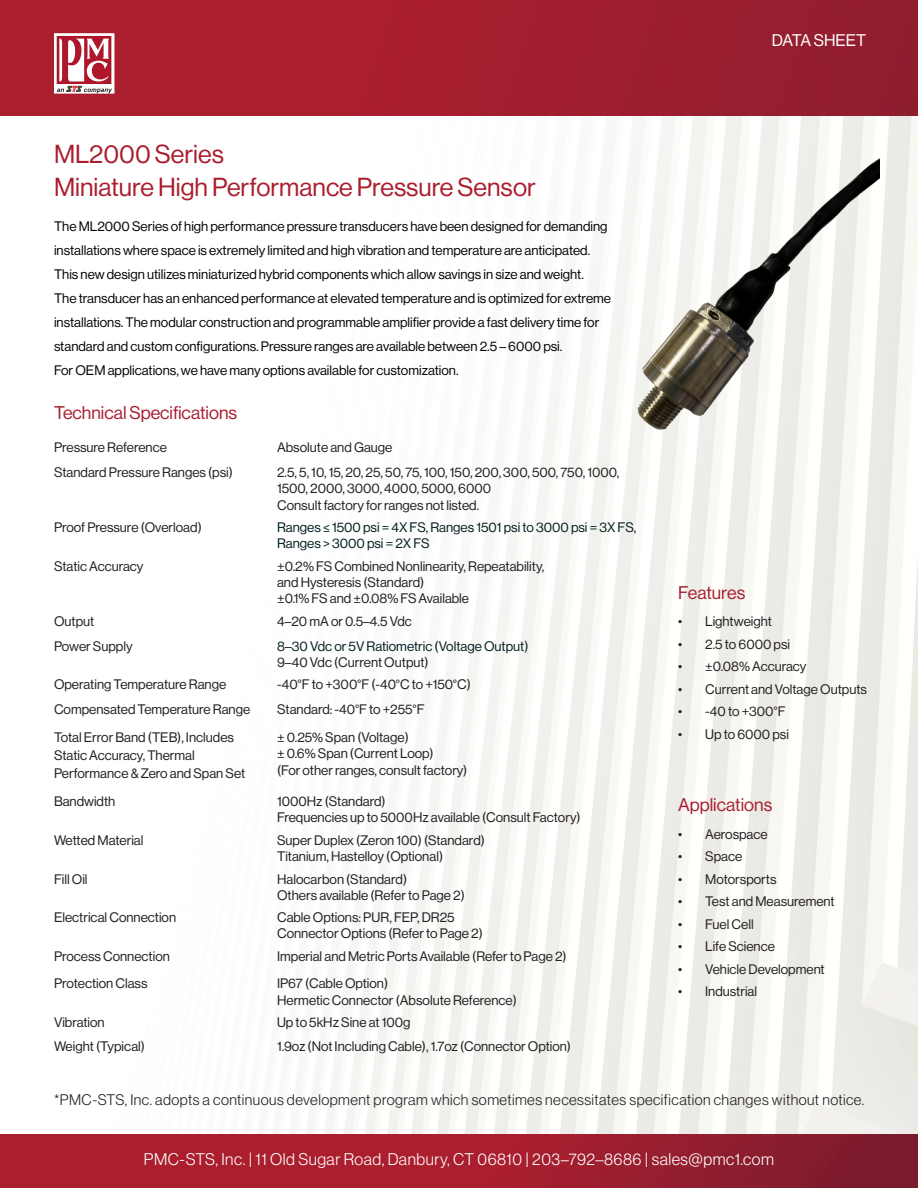
<style>
.page{position:relative;width:918px;height:1188px;background:#fff}
.page>*{position:absolute;margin:0;border:0;box-sizing:border-box;transform-origin:0 0}
.t1{font:25.5px "N Haas Grotesk DS Pro 55 Rg";color:#aa1d2e}
.t2{font:18px "N Haas Grotesk DS Pro 55 Rg";color:#a81d2e}
.t3{font:16.5px "N Haas Grotesk DS Pro 45 Lt";letter-spacing:.03em;color:#fff}
.t4{font:16.5px "N Haas Grotesk DS Pro 55 Rg";color:#fff}
.t5{font:15px "N Haas Grotesk DS Pro 45 Lt";letter-spacing:.03em;color:#231f20}
.t6{font:13.5px/16.2px "N Haas Grotesk DS Pro 55 Rg";color:#231f20}
.t7{font:13.5px/24px "N Haas Grotesk DS Pro 55 Rg";color:#040503}
.t8{font:13.5px/16.2px "N Haas Grotesk DS Pro 55 Rg";color:#041f22}
.s1{color:#231f20}
</style>
<div class="page">
<img style="left:0;top:115px;width:918px;height:1019px">
<div style="left:0;top:0;width:918px;height:115px;background:linear-gradient(to right,#b11e2e,#931e2e)"></div>
<svg style="left:54px;top:33px;width:60px;height:61px"></svg>
<img style="left:555px;top:125px;width:324px;height:432px">
<div style="left:0;top:1134px;width:918px;height:54px;background:linear-gradient(to right,#b71f2e,#861c2e)"></div>
<p class="t1" style="left:54px;top:140px;width:171px">ML2000 Series</p>
<p class="t1" style="left:54px;top:173px;width:483px">Miniature High Performance Pressure Sensor</p>
<p class="t7" style="left:54px;top:214px;width:559px">The ML2000 Series of high performance pressure transducers have been designed for demanding installations where space is extremely limited and high vibration and temperature are anticipated.<br>This new design utilizes miniaturized hybrid components which allow savings in size and weight.<br>The transducer has an enhanced performance at elevated temperature and is optimized for extreme installations. The modular construction and programmable amplifier provide a fast delivery time for standard and custom configurations. Pressure ranges are available between 2.5 – 6000 psi.<br>For OEM applications, we have many options available for customization.</p>
<p class="t2" style="left:54px;top:402px;width:185px">Technical Specifications</p>
<p class="t6" style="left:54px;top:439px;width:114px">Pressure Reference</p>
<p class="t6" style="left:277px;top:439px;width:117px">Absolute and Gauge</p>
<p class="t6" style="left:54px;top:464px;width:180px">Standard Pressure Ranges (psi)</p>
<p class="t6" style="left:277px;top:464px;width:344px">2.5, 5, 10, 15, 20, 25, 50, 75, 100, 150, 200, 300, 500, 750, 1000,<br>1500, 2000, 3000, 4000, 5000, 6000<br>Consult factory for ranges not listed.</p>
<p class="t6" style="left:54px;top:519px;width:149px">Proof Pressure (Overload)</p>
<p class="t8" style="left:277px;top:519px;width:361px">Ranges ≤ 1500 psi = 4X FS, Ranges 1501 psi to 3000 psi = 3X FS,<br>Ranges &gt; 3000 psi = 2X FS</p>
<p class="t6" style="left:54px;top:558px;width:91px">Static Accuracy</p>
<p class="t6" style="left:277px;top:558px;width:269px">±0.2% FS Combined Nonlinearity, Repeatability, and Hysteresis (Standard)<br>±0.1% FS and ±0.08% FS Available</p>
<p class="t6" style="left:54px;top:613px;width:42px">Output</p>
<p class="t6" style="left:277px;top:613px;width:136px">4–20 mA or 0.5–4.5 Vdc</p>
<p class="t6" style="left:54px;top:638px;width:80px">Power Supply</p>
<p class="t8" style="left:277px;top:638px;width:253px">8–30 Vdc or 5V Ratiometric (Voltage Output)<br><span class="s1">9–40 Vdc (Current Output)</span></p>
<p class="t6" style="left:54px;top:677px;width:174px">Operating Temperature Range</p>
<p class="t6" style="left:277px;top:677px;width:195px">-40°F to +300°F (-40°C to +150°C)</p>
<p class="t6" style="left:54px;top:702px;width:198px">Compensated Temperature Range</p>
<p class="t6" style="left:277px;top:702px;width:149px">Standard: -40°F to +255°F</p>
<p class="t6" style="left:54px;top:729px;width:193px;line-height:18px">Total Error Band (TEB), Includes<br>Static Accuracy, Thermal<br>Performance &amp; Zero and Span Set</p>
<p class="t6" style="left:277px;top:729px;width:133px">± 0.25% Span (Voltage)</p>
<p class="t6" style="left:277px;top:746px;width:158px">± 0.6% Span (Current Loop)</p>
<p class="t6" style="left:277px;top:762px;width:192px">(For other ranges, consult factory)</p>
<p class="t6" style="left:54px;top:793px;width:63px">Bandwidth</p>
<p class="t6" style="left:277px;top:793px;width:305px">1000Hz (Standard)<br>Frequencies up to 5000Hz available (Consult Factory)</p>
<p class="t6" style="left:54px;top:832px;width:91px">Wetted Material</p>
<p class="t6" style="left:277px;top:832px;width:209px">Super Duplex (Zeron 100) (Standard)<br>Titanium, Hastelloy (Optional)</p>
<p class="t6" style="left:54px;top:871px;width:35px">Fill Oil</p>
<p class="t6" style="left:277px;top:871px;width:189px">Halocarbon (Standard)<br>Others available (Refer to Page 2)</p>
<p class="t6" style="left:54px;top:909px;width:124px">Electrical Connection</p>
<p class="t6" style="left:277px;top:909px;width:207px">Cable Options: PUR, FEP, DR25<br>Connector Options (Refer to Page 2)</p>
<p class="t6" style="left:54px;top:948px;width:117px">Process Connection</p>
<p class="t6" style="left:277px;top:948px;width:291px">Imperial and Metric Ports Available (Refer to Page 2)</p>
<p class="t6" style="left:54px;top:976px;width:95px">Protection Class</p>
<p class="t6" style="left:277px;top:976px;width:241px">IP67 (Cable Option)<br>Hermetic Connector (Absolute Reference)</p>
<p class="t6" style="left:54px;top:1014px;width:52px">Vibration</p>
<p class="t6" style="left:277px;top:1014px;width:135px">Up to 5kHz Sine at 100g</p>
<p class="t6" style="left:54px;top:1038px;width:93px">Weight (Typical)</p>
<p class="t6" style="left:277px;top:1038px;width:295px">1.9oz (Not Including Cable), 1.7oz (Connector Option)</p>
<p class="t4" style="left:772px;top:31px;width:96px">DATA SHEET</p>
<p class="t2" style="left:678px;top:582px;width:69px">Features</p>
<p class="t6" style="left:678px;top:613px;width:95px">• Lightweight</p>
<p class="t6" style="left:678px;top:636px;width:113px">• 2.5 to 6000 psi</p>
<p class="t6" style="left:678px;top:658px;width:130px">• ±0.08% Accuracy</p>
<p class="t6" style="left:678px;top:681px;width:190px">• Current and Voltage Outputs</p>
<p class="t6" style="left:678px;top:703px;width:109px">• -40 to +300°F</p>
<p class="t6" style="left:678px;top:726px;width:112px">• Up to 6000 psi</p>
<p class="t2" style="left:678px;top:794px;width:96px">Applications</p>
<p class="t6" style="left:678px;top:826px;width:91px">• Aerospace</p>
<p class="t6" style="left:678px;top:848px;width:65px">• Space</p>
<p class="t6" style="left:678px;top:871px;width:100px">• Motorsports</p>
<p class="t6" style="left:678px;top:893px;width:158px">• Test and Measurement</p>
<p class="t6" style="left:678px;top:916px;width:77px">• Fuel Cell</p>
<p class="t6" style="left:678px;top:938px;width:98px">• Life Science</p>
<p class="t6" style="left:678px;top:961px;width:148px">• Vehicle Development</p>
<p class="t6" style="left:678px;top:983px;width:80px">• Industrial</p>
<p class="t5" style="left:54px;top:1091px;width:812px">*PMC-STS, Inc. adopts a continuous development program which sometimes necessitates specification changes without notice.</p>
<p class="t3" style="left:144px;top:1150px;width:632px">PMC-STS, Inc. | 11 Old Sugar Road, Danbury, CT 06810 | 203–792–8686 | sales@pmc1.com</p>
</div>
